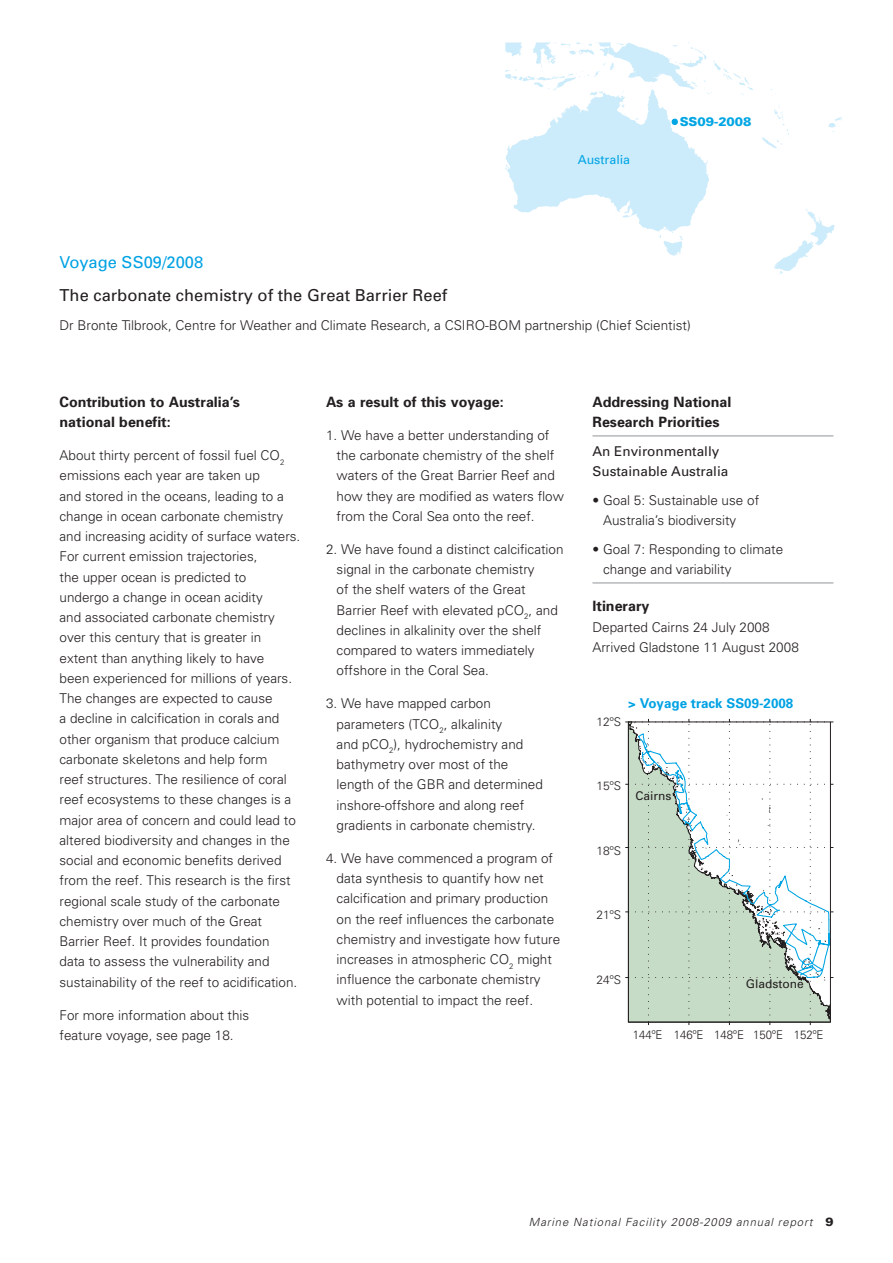
<style>
.page{position:relative;width:893px;height:1263px;background:#fff}
.page>*{position:absolute;margin:0;border:0;box-sizing:border-box;transform-origin:0 0}
._2_VOYAGE_title{font:16.5px "Univers";color:#231f20}
._1_VOYAGE_number{font:16.5px "Univers";color:#00a2e4}
.Level_4_heading{font:700 14.25px/20.2px "Univers";color:#231f20}
.body_copy{font:300 13.5px/20.2px "Univers";color:#231f20}
.bullets{font:300 13.5px/20.2px "Univers";color:#231f20}
._3_VOYAGE_people{font:300 13.5px "Univers";color:#231f20}
.body_copy-2{font:13.5px/20.2px "Univers";color:#231f20}
.body_copy-3{font:700 13.5px "Univers";color:#00a2e4}
.t1{font:900 12.45px "Univers";color:#00a5e3}
.t2{font:12.45px "Univers";color:#00a5e3}
.t3{font:300 12px "Univers";color:#231f20;scale:.95 1}
.t4{font:300 12px "Univers";color:#231f20}
.t5{font:12px "Univers";color:#231f20}
.t6{font:italic 300 11.25px "Univers";letter-spacing:.08em;color:#231f20}
.s1{font-weight:900;font-style:normal;font-size:12px}
</style>
<div class="page">
<hr style="left:592px;top:435px;width:241px;height:1px;background:#939598">
<hr style="left:592px;top:583px;width:241px;height:1px;background:#939598">
<svg style="left:505px;top:42px;width:337px;height:232px"></svg>
<svg style="left:625px;top:719px;width:209px;height:306px"></svg>
<svg style="left:637px;top:733px;width:193px;height:245px"></svg>
<p class="t2" style="left:578px;top:152px;width:54px">Australia</p>
<p class="t1" style="left:680px;top:114px;width:73px">SS09-2008</p>
<p class="_1_VOYAGE_number" style="left:60px;top:252px;width:145px">Voyage SS09/2008</p>
<p class="_2_VOYAGE_title" style="left:60px;top:286px;width:389px">The carbonate chemistry of the Great Barrier Reef</p>
<p class="_3_VOYAGE_people" style="left:60px;top:317px;width:633px">Dr Bronte Tilbrook, Centre for Weather and Climate Research, a CSIRO-BOM partnership (Chief Scientist)</p>
<p class="Level_4_heading" style="left:60px;top:392px;width:182px">Contribution to Australia’s national benefit:</p>
<p class="body_copy" style="left:60px;top:445px;width:242px">About thirty percent of fossil fuel CO<sub>2 </sub>emissions each year are taken up<br>and stored in the oceans, leading to a change in ocean carbonate chemistry and increasing acidity of surface waters.<br>For current emission trajectories,<br>the upper ocean is predicted to<br>undergo a change in ocean acidity<br>and associated carbonate chemistry over this century that is greater in extent than anything likely to have<br>been experienced for millions of years.<br>The changes are expected to cause<br>a decline in calcification in corals and other organism that produce calcium carbonate skeletons and help form<br>reef structures. The resilience of coral reef ecosystems to these changes is a major area of concern and could lead to altered biodiversity and changes in the social and economic benefits derived from the reef. This research is the first regional scale study of the carbonate chemistry over much of the Great Barrier Reef. It provides foundation<br>data to assess the vulnerability and sustainability of the reef to acidification.</p>
<p class="body_copy" style="left:60px;top:1005px;width:191px">For more information about this feature voyage, see page 18.</p>
<p class="Level_4_heading" style="left:326px;top:392px;width:179px">As a result of this voyage:</p>
<p class="bullets" style="left:337px;top:425px;width:229px;text-indent:-11px">1. We have a better understanding of the carbonate chemistry of the shelf waters of the Great Barrier Reef and how they are modified as waters flow from the Coral Sea onto the reef.</p>
<p class="bullets" style="left:337px;top:539px;width:228px;text-indent:-11px">2. We have found a distinct calcification signal in the carbonate chemistry<br>of the shelf waters of the Great Barrier Reef with elevated pCO<sub>2</sub>, and declines in alkalinity over the shelf compared to waters immediately offshore in the Coral Sea.</p>
<p class="bullets" style="left:337px;top:693px;width:208px;text-indent:-11px">3. We have mapped carbon parameters (TCO<sub>2</sub>, alkalinity<br>and pCO<sub>2</sub>), hydrochemistry and bathymetry over most of the length of the GBR and determined inshore-offshore and along reef gradients in carbonate chemistry.</p>
<p class="bullets" style="left:337px;top:848px;width:225px;text-indent:-11px">4. We have commenced a program of data synthesis to quantify how net calcification and primary production on the reef influences the carbonate chemistry and investigate how future increases in atmospheric CO<sub>2</sub> might influence the carbonate chemistry with potential to impact the reef.</p>
<p class="Level_4_heading" style="left:592px;top:392px;width:140px">Addressing National<br>Research Priorities</p>
<p class="body_copy-2" style="left:592px;top:441px;width:137px">An Environmentally<br>Sustainable Australia</p>
<p class="bullets" style="left:603px;top:490px;width:158px;text-indent:-11px">• Goal 5: Sustainable use of<br>Australia’s biodiversity</p>
<p class="bullets" style="left:603px;top:539px;width:182px;text-indent:-11px">• Goal 7: Responding to climate change and variability</p>
<p class="Level_4_heading" style="left:592px;top:596px;width:59px">Itinerary</p>
<p class="body_copy" style="left:592px;top:617px;width:179px">Departed Cairns 24 July 2008</p>
<p class="body_copy" style="left:592px;top:637px;width:208px">Arrived Gladstone 11 August 2008</p>
<p class="t4" style="left:597px;top:714px;width:26px">12ºS</p>
<p class="body_copy-3" style="left:628px;top:695px;width:167px">&gt; Voyage track SS09-2008</p>
<p class="t4" style="left:597px;top:779px;width:26px">15ºS</p>
<p class="t5" style="left:635px;top:788px;width:38px">Cairns</p>
<p class="t4" style="left:597px;top:843px;width:26px">18ºS</p>
<p class="t4" style="left:597px;top:908px;width:26px">21ºS</p>
<p class="t4" style="left:597px;top:972px;width:26px">24ºS</p>
<p class="t5" style="left:746px;top:977px;width:60px">Gladstone</p>
<p class="t3" style="left:633px;top:1027px;width:202px">144ºE 146ºE 148ºE 150ºE 152ºE</p>
<p class="t6" style="left:529px;top:1215px;width:306px">Marine National Facility 2008-2009 annual report <span class="s1">9</span></p>
</div>
